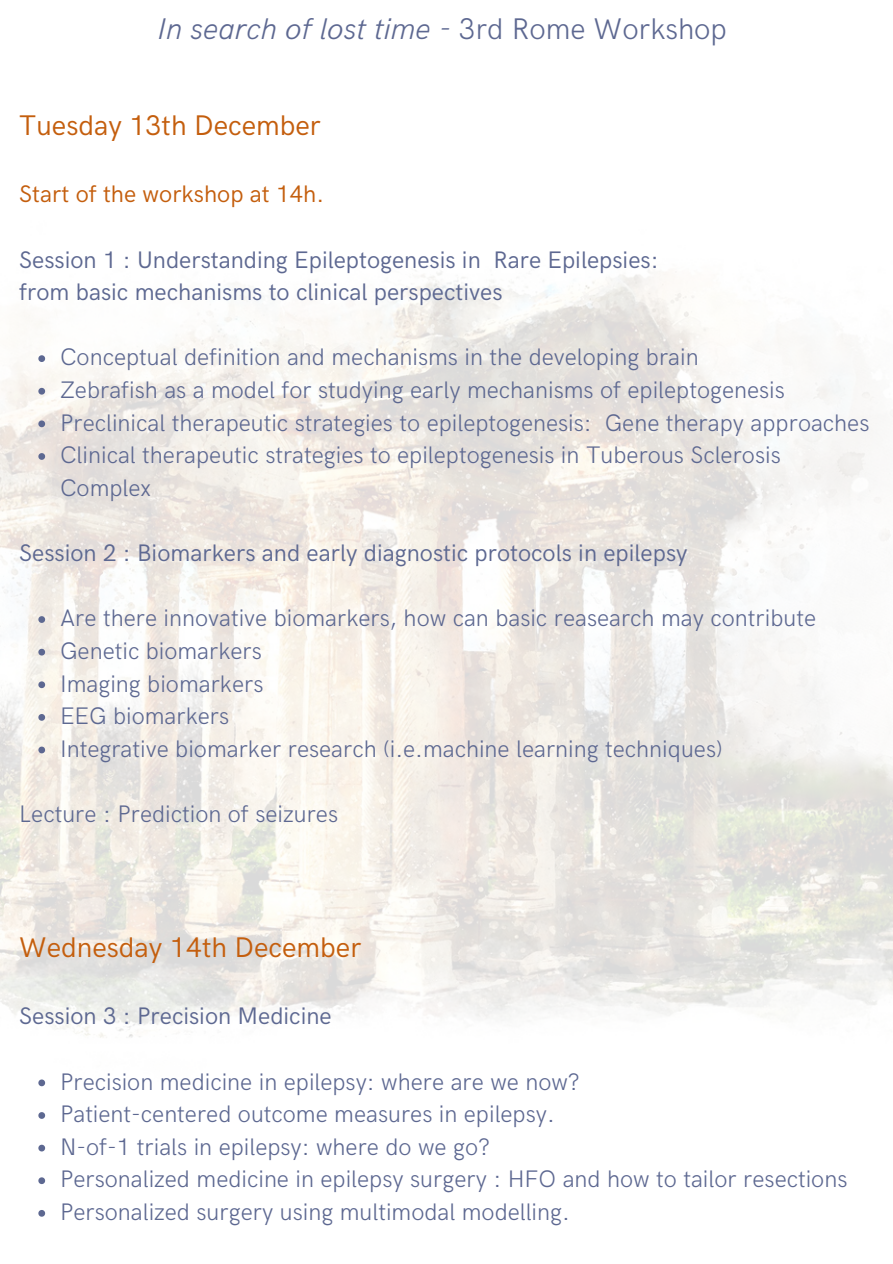
<style>
.page{position:relative;width:893px;height:1264px;background:#fff}
.page>*{position:absolute;margin:0;border:0;box-sizing:border-box;transform-origin:0 0}
.t1{font:italic 300 30px "HK Grotesk";color:#5d6891}
.t2{font:28.5px "HK Grotesk";color:#c45e0d}
.t3{font:300 24px/32.5px "HK Grotesk";color:#5d6891}
.t4{font:24px/32.5px "HK Grotesk";color:#5d6891}
.t5{font:24px "HK Grotesk";color:#c45e0d}
.s1{font-style:normal}
</style>
<div class="page">
<img style="left:0;top:270px;width:892px;height:768px">
<svg style="left:38px;top:355px;width:7px;height:7px"></svg>
<svg style="left:38px;top:388px;width:7px;height:6px"></svg>
<svg style="left:38px;top:420px;width:7px;height:7px"></svg>
<svg style="left:38px;top:453px;width:7px;height:7px"></svg>
<svg style="left:38px;top:616px;width:7px;height:7px"></svg>
<svg style="left:38px;top:648px;width:7px;height:7px"></svg>
<svg style="left:38px;top:681px;width:7px;height:7px"></svg>
<svg style="left:38px;top:714px;width:7px;height:6px"></svg>
<svg style="left:38px;top:746px;width:7px;height:7px"></svg>
<svg style="left:38px;top:1079px;width:7px;height:7px"></svg>
<svg style="left:38px;top:1112px;width:7px;height:6px"></svg>
<svg style="left:38px;top:1144px;width:7px;height:7px"></svg>
<svg style="left:38px;top:1177px;width:7px;height:7px"></svg>
<svg style="left:38px;top:1210px;width:7px;height:6px"></svg>
<p class="t1" style="left:158px;top:12px;width:570px">In search of lost time - <span class="s1">3rd Rome Workshop</span></p>
<p class="t2" style="left:19px;top:109px;width:303px">Tuesday 13th December</p>
<p class="t5" style="left:19px;top:181px;width:306px">Start of the workshop at 14h.</p>
<p class="t4" style="left:19px;top:244px;width:640px">Session 1 : Understanding Epileptogenesis in Rare Epilepsies: from basic mechanisms to clinical perspectives</p>
<p class="t3" style="left:60px;top:342px;width:810px">Conceptual definition and mechanisms in the developing brain<br>Zebrafish as a model for studying early mechanisms of epileptogenesis Preclinical therapeutic strategies to epileptogenesis: Gene therapy approaches Clinical therapeutic strategies to epileptogenesis in Tuberous Sclerosis Complex</p>
<p class="t4" style="left:19px;top:537px;width:669px">Session 2 : Biomarkers and early diagnostic protocols in epilepsy</p>
<p class="t3" style="left:60px;top:602px;width:757px">Are there innovative biomarkers, how can basic reasearch may contribute Genetic biomarkers<br>Imaging biomarkers<br>EEG biomarkers<br>Integrative biomarker research (i.e.machine learning techniques)</p>
<p class="t3" style="left:19px;top:798px;width:320px">Lecture : Prediction of seizures</p>
<p class="t2" style="left:19px;top:931px;width:343px">Wednesday 14th December</p>
<p class="t4" style="left:19px;top:1000px;width:314px">Session 3 : Precision Medicine</p>
<p class="t3" style="left:60px;top:1066px;width:788px">Precision medicine in epilepsy: where are we now?<br>Patient-centered outcome measures in epilepsy.<br>N-of-1 trials in epilepsy: where do we go?<br>Personalized medicine in epilepsy surgery : HFO and how to tailor resections Personalized surgery using multimodal modelling.</p>
</div>
